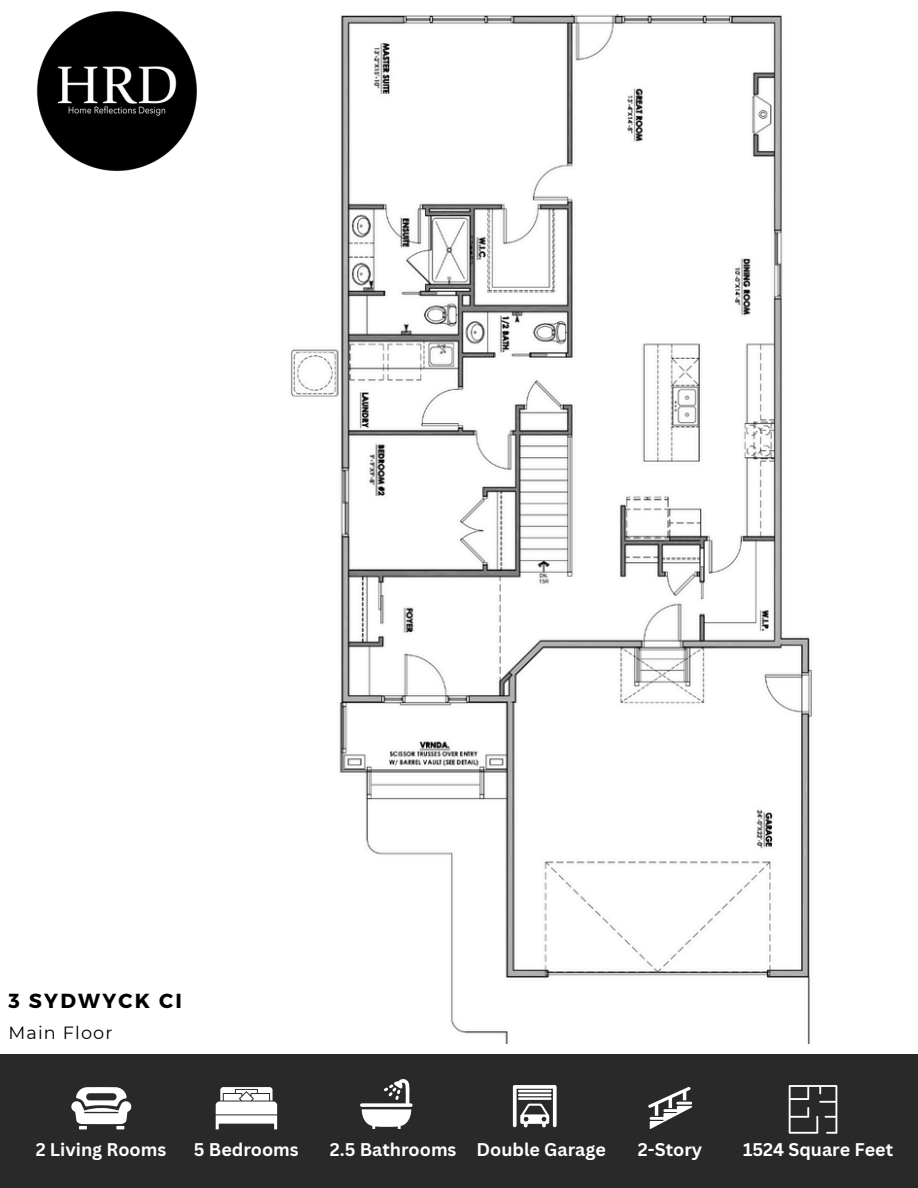
<style>
.page{position:relative;width:918px;height:1188px;background:#fff}
.page>*{position:absolute;margin:0;border:0;box-sizing:border-box;transform-origin:0 0}
.t1{font:700 20.4px "Montserrat";letter-spacing:.11em;color:#000}
.t2{font:700 17.85px "Canva Sans";color:#fff}
.t3{font:17.7px "Montserrat";letter-spacing:.065em;color:#000}
</style>
<div class="page">
<img style="left:36px;top:11px;width:161px;height:161px">
<div style="left:0;top:1054px;width:918px;height:134px;background:#292929"></div>
<svg style="left:71px;top:1087px;width:60px;height:42px"></svg>
<svg style="left:216px;top:1087px;width:61px;height:42px"></svg>
<svg style="left:360px;top:1079px;width:53px;height:50px"></svg>
<svg style="left:513px;top:1085px;width:44px;height:42px"></svg>
<svg style="left:648px;top:1087px;width:44px;height:42px"></svg>
<svg style="left:789px;top:1085px;width:48px;height:48px"></svg>
<img style="left:291px;top:15px;width:521px;height:1028px">
<p class="t1" style="left:8px;top:988px;width:175px">3 SYDWYCK CI</p>
<p class="t3" style="left:8px;top:1022px;width:106px">Main Floor</p>
<h1 class="t2" style="left:36px;top:1137px;width:132px">2 Living Rooms</h1>
<h2 class="t2" style="left:194px;top:1137px;width:106px">5 Bedrooms</h2>
<p class="t2" style="left:330px;top:1137px;width:128px">2.5 Bathrooms</p>
<p class="t2" style="left:477px;top:1137px;width:131px">Double Garage</p>
<p class="t2" style="left:638px;top:1137px;width:66px">2-Story</p>
<h2 class="t2" style="left:743px;top:1137px;width:152px">1524 Square Feet</h2>
</div>
